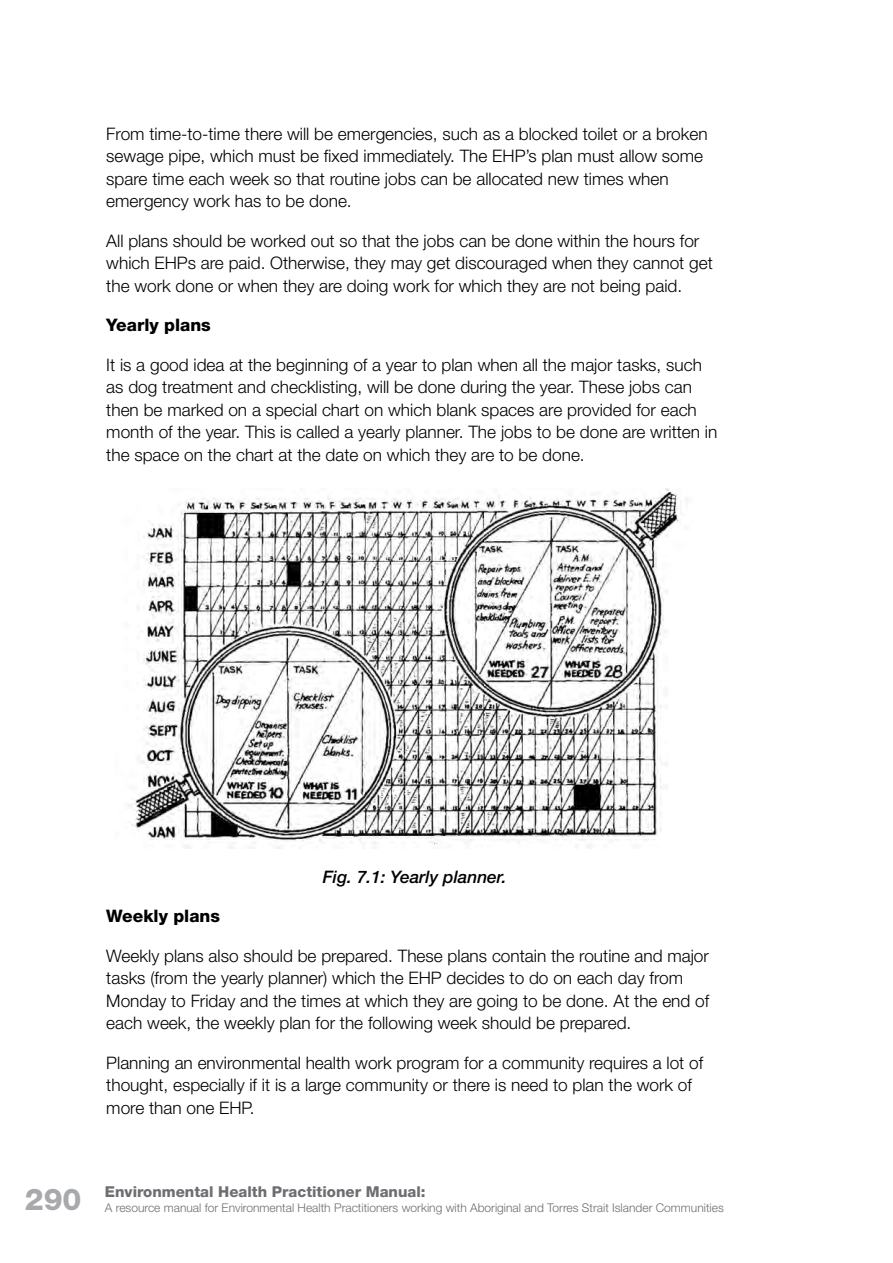
<style>
.page{position:relative;width:893px;height:1263px;background:#fff}
.page>*{position:absolute;margin:0;border:0;box-sizing:border-box;transform-origin:0 0}
.t1{font:800 30px "Helvetica Neue LT Std";color:#a7a9ac}
.t2{font:300 17.25px/22.5px "Helvetica Neue LT Std";color:#000}
.t3{font:800 17.25px "Helvetica Neue LT Std";color:#000}
.t4{font:italic 500 17.25px "Helvetica Neue LT Std";color:#000}
.t5{font:800 15px "Helvetica Neue LT Std";color:#6d6e71}
.t6{font:300 12px "Helvetica Neue LT Std";color:#6d6e71}
</style>
<div class="page">
<img style="left:128px;top:488px;width:559px;height:360px">
<p class="t2" style="left:106px;top:122px;width:603px">From time-to-time there will be emergencies, such as a blocked toilet or a broken sewage pipe, which must be fixed immediately. The EHP’s plan must allow some spare time each week so that routine jobs can be allocated new times when emergency work has to be done.</p>
<p class="t2" style="left:106px;top:229px;width:608px">All plans should be worked out so that the jobs can be done within the hours for which EHPs are paid. Otherwise, they may get discouraged when they cannot get the work done or when they are doing work for which they are not being paid.</p>
<p class="t3" style="left:106px;top:315px;width:106px">Yearly plans</p>
<p class="t2" style="left:106px;top:353px;width:612px">It is a good idea at the beginning of a year to plan when all the major tasks, such as dog treatment and checklisting, will be done during the year. These jobs can then be marked on a special chart on which blank spaces are provided for each month of the year. This is called a yearly planner. The jobs to be done are written in the space on the chart at the date on which they are to be done.</p>
<p class="t4" style="left:323px;top:866px;width:185px">Fig. 7.1: Yearly planner.</p>
<p class="t3" style="left:106px;top:906px;width:115px">Weekly plans</p>
<p class="t2" style="left:106px;top:944px;width:604px">Weekly plans also should be prepared. These plans contain the routine and major tasks (from the yearly planner) which the EHP decides to do on each day from Monday to Friday and the times at which they are going to be done. At the end of each week, the weekly plan for the following week should be prepared.</p>
<p class="t2" style="left:106px;top:1051px;width:598px">Planning an environmental health work program for a community requires a lot of thought, especially if it is a large community or there is need to plan the work of more than one EHP.</p>
<h1 class="t1" style="left:25px;top:1181px;width:58px">290</h1>
<p class="t5" style="left:105px;top:1183px;width:322px">Environmental Health Practitioner Manual:</p>
<p class="t6" style="left:105px;top:1200px;width:620px">A resource manual for Environmental Health Practitioners working with Aboriginal and Torres Strait Islander Communities</p>
</div>
